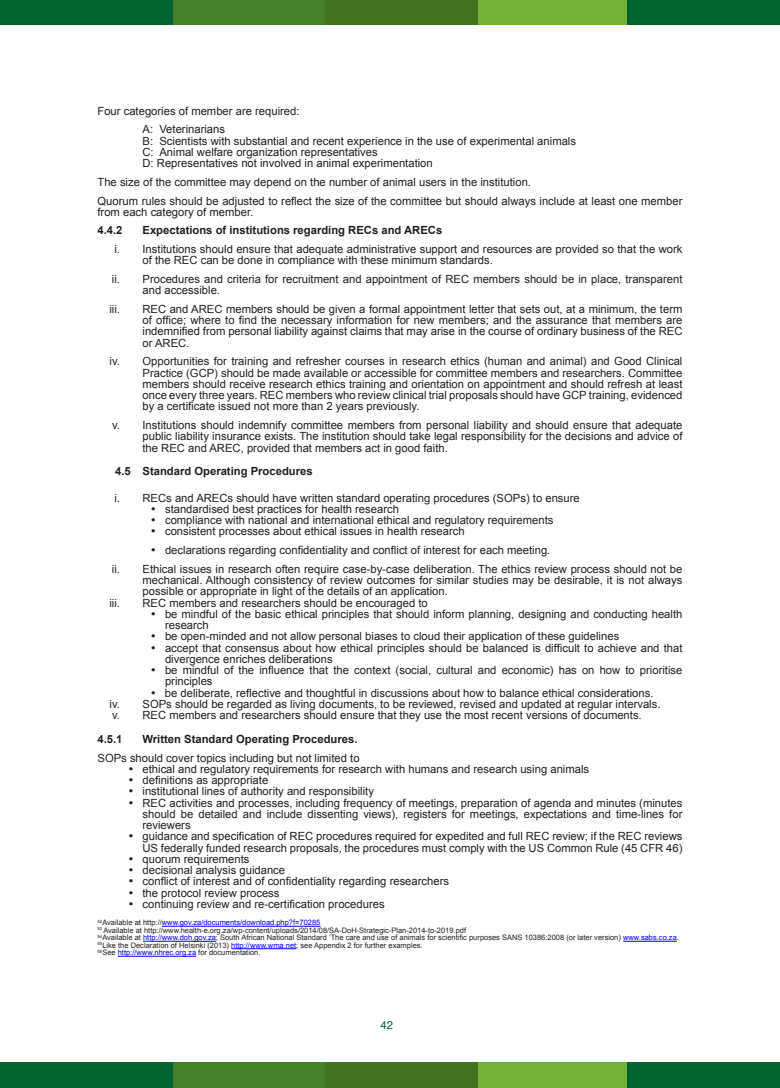
<style>
.page{position:relative;width:780px;height:1088px;background:#fff}
.page>*{position:absolute;margin:0;border:0;box-sizing:border-box;transform-origin:0 0}
.t1{font:11.25px/11.2px "Arial";color:#231f20}
.Heading_3{font:700 11.25px "Arial";color:#231f20}
.Heading_2{font:700 11.25px "Arial";color:#231f20}
.t2{font:11.25px "Helvetica";color:#006431}
.t3{font:7.5px "Arial";color:#231f20}
.t4{font:7.5px "Arial";color:#00f}
.s1{color:#231f20}
.s2{color:#00f}
</style>
<div class="page">
<div style="left:0;top:0;width:779px;height:25px;background:#006431"></div>
<div style="left:475px;top:0;width:152px;height:25px;background:#73b13b"></div>
<div style="left:173px;top:0;width:153px;height:25px;background:#45802a"></div>
<div style="left:326px;top:0;width:152px;height:25px;background:#427321"></div>
<div style="left:0;top:1062px;width:779px;height:26px;background:#006431"></div>
<div style="left:475px;top:1062px;width:152px;height:26px;background:#73b13b"></div>
<div style="left:173px;top:1062px;width:153px;height:26px;background:#45802a"></div>
<div style="left:326px;top:1062px;width:152px;height:26px;background:#427321"></div>
<hr style="left:162px;top:926px;width:158px;height:1px;background:#00f">
<hr style="left:143px;top:941px;width:73px;height:1px;background:#00f">
<hr style="left:623px;top:941px;width:54px;height:1px;background:#00f">
<hr style="left:231px;top:948px;width:65px;height:1px;background:#00f">
<hr style="left:118px;top:956px;width:78px;height:1px;background:#00f">
<p class="t1" style="left:97px;top:105px;width:203px">Four categories of member are required:</p>
<p class="t1" style="left:142px;top:124px;width:84px">A: Veterinarians</p>
<p class="t1" style="left:142px;top:135px;width:435px">B: Scientists with substantial and recent experience in the use of experimental animals</p>
<p class="t1" style="left:142px;top:146px;width:237px">C: Animal welfare organization representatives</p>
<p class="t1" style="left:142px;top:158px;width:292px">D: Representatives not involved in animal experimentation</p>
<p class="t1" style="left:97px;top:176px;width:435px">The size of the committee may depend on the number of animal users in the institution.</p>
<p class="t1" style="left:97px;top:195px;width:586px">Quorum rules should be adjusted to reflect the size of the committee but should always include at least one member from each category of member.</p>
<p class="Heading_3" style="left:97px;top:223px;width:27px">4.4.2</p>
<p class="Heading_3" style="left:142px;top:223px;width:301px">Expectations of institutions regarding RECs and ARECs</p>
<p class="t1" style="left:142px;top:243px;width:541px;text-indent:-28px">i. Institutions should ensure that adequate administrative support and resources are provided so that the work of the REC can be done in compliance with these minimum standards.</p>
<p class="t1" style="left:142px;top:273px;width:541px;text-indent:-31px">ii. Procedures and criteria for recruitment and appointment of REC members should be in place, transparent and accessible.</p>
<p class="t1" style="left:109px;top:303px;width:12px">iii.</p>
<p class="t1" style="left:142px;top:303px;width:541px;text-align:justify">REC and AREC members should be given a formal appointment letter that sets out, at a minimum, the term of office; where to find the necessary information for new members; and the assurance that members are indemnified from personal liability against claims that may arise in the course of ordinary business of the REC or AREC.</p>
<p class="t1" style="left:142px;top:356px;width:541px;text-align:justify;text-indent:-33px">iv. Opportunities for training and refresher courses in research ethics (human and animal) and Good Clinical Practice (GCP) should be made available or accessible for committee members and researchers. Committee members should receive research ethics training and orientation on appointment and should refresh at least once every three years. REC members who review clinical trial proposals should have GCP training, evidenced by a certificate issued not more than 2 years previously.</p>
<p class="t1" style="left:142px;top:420px;width:541px;text-align:justify;text-indent:-30px">v. Institutions should indemnify committee members from personal liability and should ensure that adequate public liability insurance exists. The institution should take legal responsibility for the decisions and advice of the REC and AREC, provided that members act in good faith.</p>
<p class="Heading_2" style="left:115px;top:464px;width:199px">4.5 Standard Operating Procedures</p>
<p class="t1" style="left:114px;top:492px;width:467px">i. RECs and ARECs should have written standard operating procedures (SOPs) to ensure</p>
<p class="t1" style="left:151px;top:503px;width:250px">• standardised best practices for health research</p>
<p class="t1" style="left:151px;top:515px;width:404px">• compliance with national and international ethical and regulatory requirements</p>
<p class="t1" style="left:151px;top:526px;width:315px">• consistent processes about ethical issues in health research</p>
<p class="t1" style="left:151px;top:545px;width:401px">• declarations regarding confidentiality and conflict of interest for each meeting.</p>
<p class="t1" style="left:142px;top:563px;width:541px;text-align:justify;text-indent:-31px">ii. Ethical issues in research often require case-by-case deliberation. The ethics review process should not be mechanical. Although consistency of review outcomes for similar studies may be desirable, it is not always possible or appropriate in light of the details of an application.</p>
<p class="t1" style="left:109px;top:597px;width:12px">iii.</p>
<p class="t1" style="left:142px;top:597px;width:287px">REC members and researchers should be encouraged to</p>
<p class="t1" style="left:165px;top:608px;width:519px;text-indent:-14px">• be mindful of the basic ethical principles that should inform planning, designing and conducting health research</p>
<p class="t1" style="left:151px;top:631px;width:470px">• be open-minded and not allow personal biases to cloud their application of these guidelines</p>
<p class="t1" style="left:165px;top:642px;width:519px;text-indent:-14px">• accept that consensus about how ethical principles should be balanced is difficult to achieve and that divergence enriches deliberations</p>
<p class="t1" style="left:165px;top:665px;width:519px;text-indent:-14px">• be mindful of the influence that the context (social, cultural and economic) has on how to prioritise principles</p>
<p class="t1" style="left:151px;top:687px;width:504px">• be deliberate, reflective and thoughtful in discussions about how to balance ethical considerations.</p>
<p class="t1" style="left:110px;top:698px;width:552px">iv. SOPs should be regarded as living documents, to be reviewed, revised and updated at regular intervals.</p>
<p class="t1" style="left:112px;top:710px;width:531px">v. REC members and researchers should ensure that they use the most recent versions of documents.</p>
<p class="Heading_3" style="left:97px;top:731px;width:27px">4.5.1</p>
<p class="Heading_3" style="left:142px;top:731px;width:216px">Written Standard Operating Procedures.</p>
<p class="t1" style="left:97px;top:752px;width:263px">SOPs should cover topics including but not limited to</p>
<p class="t1" style="left:128px;top:763px;width:462px">• ethical and regulatory requirements for research with humans and research using animals</p>
<p class="t1" style="left:128px;top:775px;width:141px">• definitions as appropriate</p>
<p class="t1" style="left:128px;top:786px;width:247px">• institutional lines of authority and responsibility</p>
<p class="t1" style="left:142px;top:797px;width:541px;text-align:justify;text-indent:-14px">• REC activities and processes, including frequency of meetings, preparation of agenda and minutes (minutes should be detailed and include dissenting views), registers for meetings, expectations and time-lines for reviewers</p>
<p class="t1" style="left:128px;top:831px;width:555px;text-align:right">• guidance and specification of REC procedures required for expedited and full REC review; if the REC reviews<br>US federally funded research proposals, the procedures must comply with the US Common Rule (45 CFR 46)</p>
<p class="t1" style="left:128px;top:853px;width:123px">• quorum requirements</p>
<p class="t1" style="left:128px;top:865px;width:158px">• decisional analysis guidance</p>
<p class="t1" style="left:128px;top:876px;width:322px">• conflict of interest and of confidentiality regarding researchers</p>
<p class="t1" style="left:128px;top:887px;width:153px">• the protocol review process</p>
<p class="t1" style="left:128px;top:898px;width:258px">• continuing review and re-certification procedures</p>
<p class="t4" style="left:97px;top:918px;width:224px"><sup>52</sup><span class="s1">Available at http://</span>www.gov.za/documents/download.php?f=70285</p>
<p class="t3" style="left:97px;top:925px;width:370px"><sup>53</sup> Available at http://www.health-e.org.za/wp-content/uploads/2014/08/SA-DoH-Strategic-Plan-2014-to-2019.pdf</p>
<p class="t3" style="left:97px;top:933px;width:583px"><sup>54</sup>Available at <span class="s2">http://www.doh.gov.za</span>; South African National Standard ‘The care and use of animals for scientific purposes SANS 10386:2008 (or later version) <span class="s2">www.sabs.co.za</span>.</p>
<p class="t3" style="left:97px;top:940px;width:327px"><sup>55</sup>Like the Declaration of Helsinki (2013) <span class="s2">http://www.wma.net</span>; see Appendix 2 for further examples.</p>
<p class="t4" style="left:97px;top:948px;width:164px"><sup>56</sup><span class="s1">See</span> http://www.nhrec.org.za <span class="s1">for documentation.</span></p>
<p class="t2" style="left:380px;top:1016px;width:14px">42</p>
</div>
